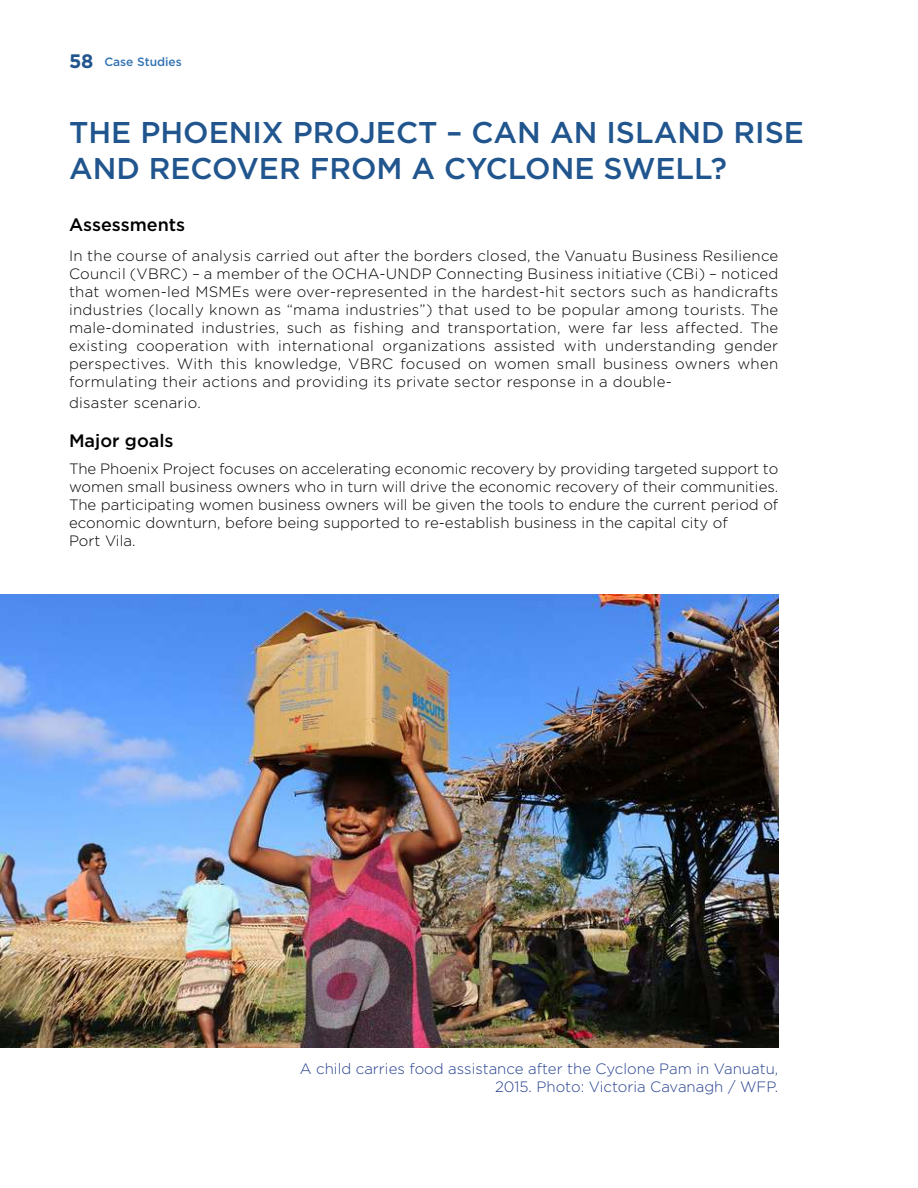
<style>
.page{position:relative;width:918px;height:1188px;background:#fff}
.page>*{position:absolute;margin:0;border:0;box-sizing:border-box;transform-origin:0 0}
.t1{font:500 30px/36px "Gotham";color:#21558e}
.t2{font:500 18px "Gotham";color:#000}
.t3{font:300 15px/18px "Gotham";color:#000;text-align:justify}
.t4{font:300 15px/18px "Gotham";color:#25408f;text-align:right}
.t5{font:300 15px "Gotham";letter-spacing:.02em;color:#000}
.t6{font:500 12px "Gotham";color:#3474b4}
.s1{font-weight:700;font-size:19.5px;color:#21558e}
</style>
<div class="page">
<img style="left:0;top:594px;width:778px;height:453px">
<p class="t6" style="left:69px;top:55px;width:114px"><span class="s1">58</span> Case Studies</p>
<h1 class="t1" style="left:69px;top:113px;width:737px">THE PHOENIX PROJECT – CAN AN ISLAND RISE<br>AND RECOVER FROM A CYCLONE SWELL?</h1>
<p class="t2" style="left:69px;top:214px;width:118px">Assessments</p>
<p class="t3" style="left:69px;top:246px;width:711px">In the course of analysis carried out after the borders closed, the Vanuatu Business Resilience Council (VBRC) – a member of the OCHA-UNDP Connecting Business initiative (CBi) – noticed that women-led MSMEs were over-represented in the hardest-hit sectors such as handicrafts industries (locally known as “mama industries”) that used to be popular among tourists. The male-dominated industries, such as fishing and transportation, were far less affected. The existing cooperation with international organizations assisted with understanding gender perspectives. With this knowledge, VBRC focused on women small business owners when formulating their actions and providing its private sector response in a double-</p>
<p class="t5" style="left:69px;top:394px;width:133px">disaster scenario.</p>
<p class="t2" style="left:69px;top:431px;width:106px">Major goals</p>
<p class="t3" style="left:69px;top:460px;width:711px;text-align:left">The Phoenix Project focuses on accelerating economic recovery by providing targeted support to women small business owners who in turn will drive the economic recovery of their communities.<br>The participating women business owners will be given the tools to endure the current period of economic downturn, before being supported to re-establish business in the capital city of<br>Port Vila.</p>
<p class="t4" style="left:300px;top:1059px;width:480px">A child carries food assistance after the Cyclone Pam in Vanuatu,<br>2015. Photo: Victoria Cavanagh / WFP.</p>
</div>
